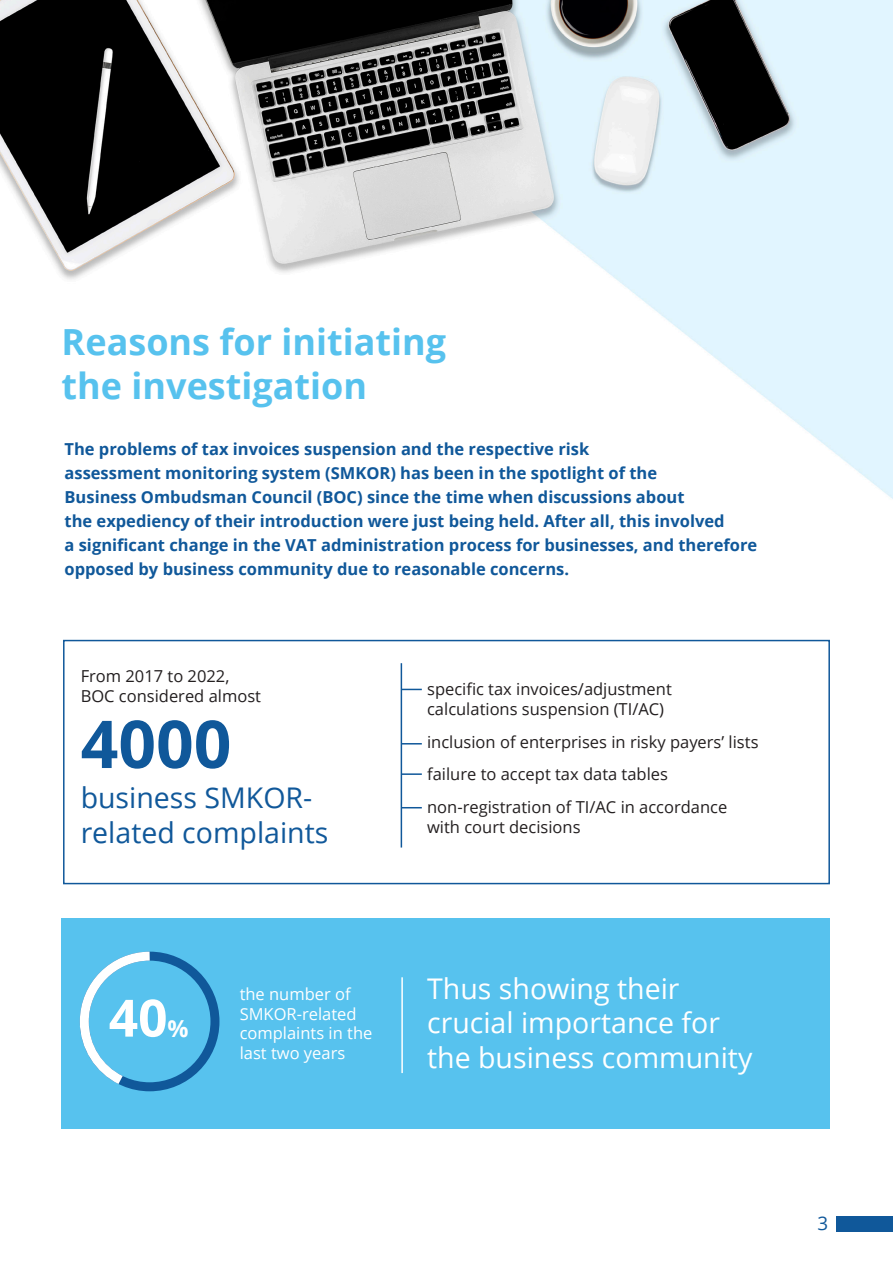
<style>
.page{position:relative;width:893px;height:1263px;background:#fff}
.page>*{position:absolute;margin:0;border:0;box-sizing:border-box;transform-origin:0 0}
.Head_1{font:700 66px "Open Sans";color:#10589a}
.Head_1-2{font:700 51.45px "Open Sans";color:#fff}
.Head_1-3{font:700 36px/43.2px "Open Sans";color:#57c2ee}
.Head_1-4{font:28.5px/34.2px "Open Sans";color:#fff}
.Head_1-5{font:28.5px/34.2px "Open Sans";color:#10589a}
.t1{font:18.75px "Open Sans";color:#10589a}
.t2{font:700 16.5px/24px "Open Sans";color:#10589a}
.t3{font:16.5px/19.8px "Open Sans";color:#231f20}
.t4{font:16.5px/19.8px "Open Sans";color:#fff}
.s1{font-size:23.4px}
</style>
<div class="page">
<div style="left:836px;top:1216px;width:57px;height:15px;background:#10589a"></div>
<img style="left:0;top:0;width:893px;height:640px">
<div style="left:62px;top:918px;width:768px;height:211px;background:#57c2ee"></div>
<div style="left:80px;top:952px;width:139px;height:139px;border:9px solid #10589a;border-radius:50%"></div>
<svg style="left:79px;top:951px;width:80px;height:141px"></svg>
<div style="left:63px;top:640px;width:767px;height:244px;border:2px solid #10589a"></div>
<hr style="left:401px;top:663px;width:1px;height:184px;background:#10589a">
<hr style="left:401px;top:977px;width:2px;height:96px;background:#fff">
<svg style="left:402px;top:689px;width:20px;height:1px"></svg>
<svg style="left:402px;top:743px;width:20px;height:1px"></svg>
<hr style="left:401px;top:773px;width:21px;height:2px;background:#10589a">
<svg style="left:402px;top:807px;width:20px;height:1px"></svg>
<p class="Head_1-3" style="left:62px;top:320px;width:386px">Reasons for initiating the investigation</p>
<p class="t2" style="left:65px;top:437px;width:694px">The problems of tax invoices suspension and the respective risk<br>assessment monitoring system (SMKOR) has been in the spotlight of the<br>Business Ombudsman Council (BOC) since the time when discussions about<br>the expediency of their introduction were just being held. After all, this involved<br>a significant change in the VAT administration process for businesses, and therefore opposed by business community due to reasonable concerns.</p>
<p class="t3" style="left:81px;top:665px;width:182px">From 2017 to 2022,<br>BOC considered almost</p>
<p class="Head_1" style="left:81px;top:697px;width:152px">4000</p>
<p class="Head_1-5" style="left:81px;top:780px;width:249px">business SMKOR&shy;related complaints</p>
<p class="Head_1-2" style="left:109px;top:981px;width:81px">40<span class="s1">%</span></p>
<p class="t4" style="left:240px;top:983px;width:134px">the number of<br>SMKOR-related complaints in the last two years</p>
<p class="t3" style="left:427px;top:679px;width:246px">specific tax invoices/adjustment calculations suspension (TI/AC)</p>
<p class="t3" style="left:427px;top:731px;width:333px">inclusion of enterprises in risky payers’ lists</p>
<p class="t3" style="left:427px;top:764px;width:242px">failure to accept tax data tables</p>
<p class="t3" style="left:427px;top:796px;width:302px">non-registration of TI/AC in accordance with court decisions</p>
<p class="Head_1-4" style="left:427px;top:971px;width:327px">Thus showing their crucial importance for the business community</p>
<p class="t1" style="left:818px;top:1210px;width:12px">3</p>
</div>
